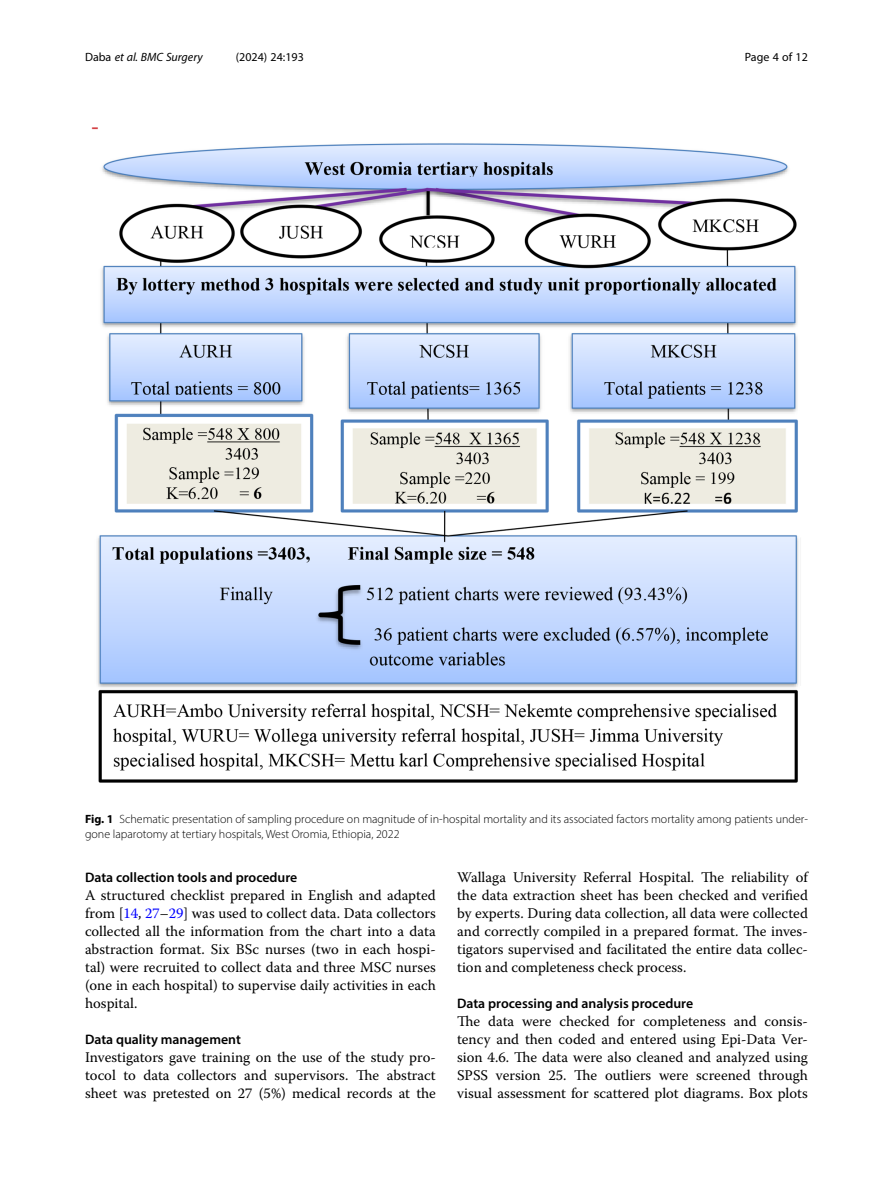
<style>
.page{position:relative;width:893px;height:1191px;background:#fff}
.page>*{position:absolute;margin:0;border:0;box-sizing:border-box;transform-origin:0 0}
.Body_Text{font:14.7px/18px "Warnock Pro";color:#000;text-align:justify}
.Head_2{font:600 13.8px "Myriad Pro";color:#000}
.Figure_Caption{font:300 12px/15px "Myriad Pro";color:#000}
.t1{font:12px "Myriad Pro";color:#000}
.t2{font:italic 12px "Myriad Pro";color:#000}
.s1{font-style:normal}
.s2{font-weight:700}
.s3{color:#00f}
</style>
<div class="page">
<img style="left:91px;top:127px;width:708px;height:656px">
<p class="t2" style="left:85px;top:50px;width:119px"><span class="s1">Daba</span> et al. BMC Surgery</p>
<p class="t1" style="left:236px;top:50px;width:70px">(2024) 24:193</p>
<p class="t1" style="left:745px;top:50px;width:65px">Page 4 of 12</p>
<p class="Figure_Caption" style="left:85px;top:811px;width:724px"><span class="s2">Fig. 1</span> Schematic presentation of sampling procedure on magnitude of in-hospital mortality and its associated factors mortality among patients under&shy;gone laparotomy at tertiary hospitals, West Oromia, Ethiopia, 2022</p>
<p class="Head_2" style="left:85px;top:869px;width:214px">Data collection tools and procedure</p>
<p class="Body_Text" style="left:85px;top:886px;width:352px">A structured checklist prepared in English and adapted from [<span class="s3">14</span>, <span class="s3">27</span>–<span class="s3">29</span>] was used to collect data. Data collectors collected all the information from the chart into a data abstraction format. Six BSc nurses (two in each hospi&shy;tal) were recruited to collect data and three MSC nurses (one in each hospital) to supervise daily activities in each hospital.</p>
<p class="Head_2" style="left:85px;top:1031px;width:157px">Data quality management</p>
<p class="Body_Text" style="left:85px;top:1048px;width:352px">Investigators gave training on the use of the study pro&shy;tocol to data collectors and supervisors. The abstract sheet was pretested on 27 (5%) medical records at the</p>
<p class="Body_Text" style="left:457px;top:868px;width:352px">Wallaga University Referral Hospital. The reliability of the data extraction sheet has been checked and verified by experts. During data collection, all data were collected and correctly compiled in a prepared format. The inves&shy;tigators supervised and facilitated the entire data collec&shy;tion and completeness check process.</p>
<p class="Head_2" style="left:457px;top:995px;width:238px">Data processing and analysis procedure</p>
<p class="Body_Text" style="left:457px;top:1012px;width:352px">The data were checked for completeness and consis&shy;tency and then coded and entered using Epi-Data Ver&shy;sion 4.6. The data were also cleaned and analyzed using SPSS version 25. The outliers were screened through visual assessment for scattered plot diagrams. Box plots</p>
</div>
